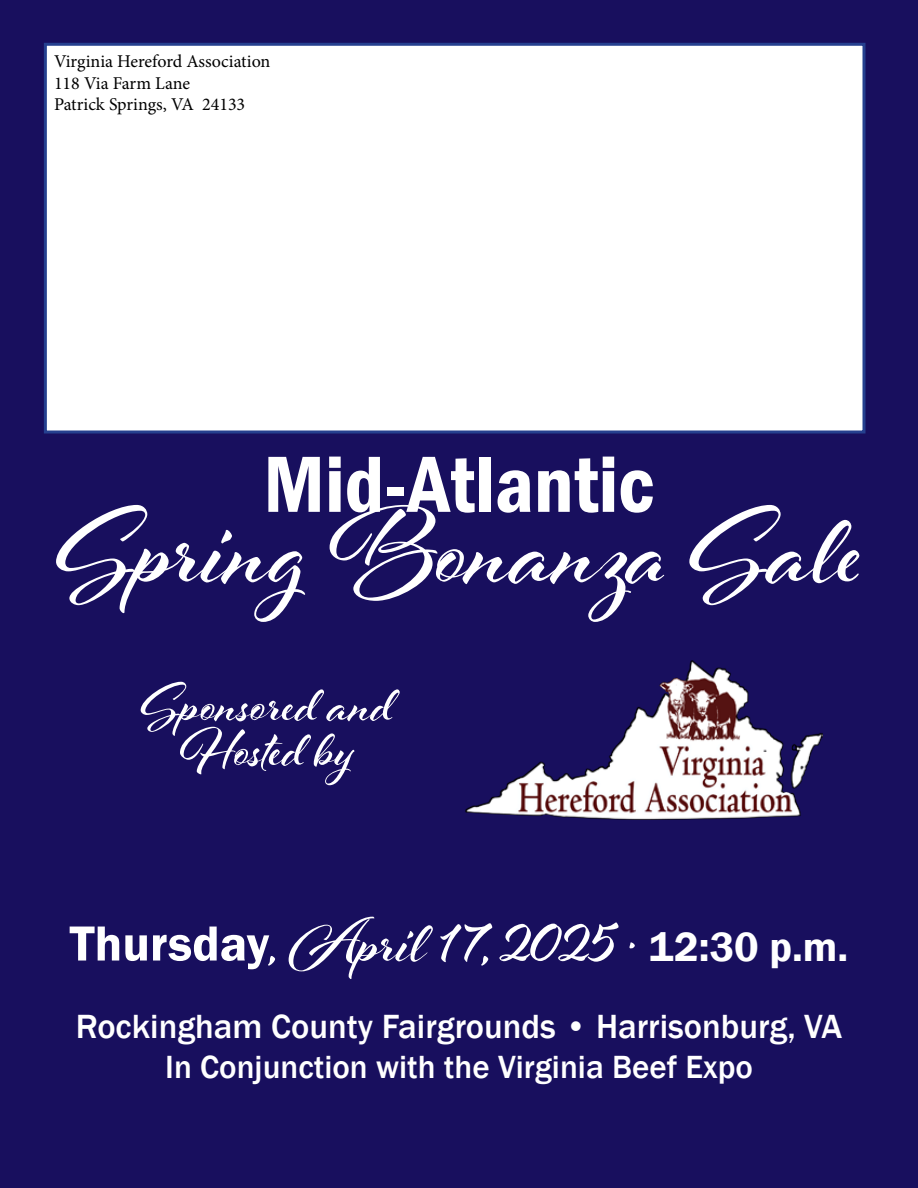
<style>
.page{position:relative;width:918px;height:1188px;background:#180f5e}
.page>*{position:absolute;margin:0;border:0;box-sizing:border-box;transform-origin:0 0}
.t1{font:700 117px "Al Fresco";color:#fff}
.t2{font:600 condensed 82.5px "Franklin Gothic";color:#fff}
.t3{font:700 67.5px "Al Fresco";color:#fff}
.t4{font:700 58.5px/45px "Al Fresco";color:#fff;text-align:center}
.t5{font:500 34.5px "Franklin Gothic";color:#fff}
.t6{font:500 33px "Franklin Gothic";color:#fff}
.t7{font:18px/21.6px "Minion Pro";color:#000}
.s1{font-family:"Franklin Gothic";font-weight:600;font-size:51px}
.s2{font-family:"Franklin Gothic";font-weight:600;font-size:42px}
</style>
<div class="page">
<div style="left:45px;top:44px;width:819px;height:388px;background:#fff"></div>
<div style="left:44px;top:43px;width:822px;height:391px;border:3px solid #25408f"></div>
<img style="left:465px;top:660px;width:357px;height:159px">
<p class="t7" style="left:54px;top:51px;width:218px">Virginia Hereford Association<br>118 Via Farm Lane<br>Patrick Springs, VA 24133</p>
<h2 class="t2" style="left:263px;top:429px;width:393px">Mid-Atlantic</h2>
<h1 class="t1" style="left:57px;top:472px;width:809px">Spring Bonanza Sale</h1>
<h3 class="t4" style="left:141px;top:677px;width:254px">Sponsored and<br>Hosted by</h3>
<h3 class="t3" style="left:70px;top:898px;width:780px"><span class="s1">Thursday</span>, April 17, 2025 • <span class="s2">12:30 p.m.</span></h3>
<h3 class="t5" style="left:76px;top:1005px;width:768px">Rockingham County Fairgrounds • Harrisonburg, VA</h3>
<h3 class="t6" style="left:165px;top:1046px;width:589px">In Conjunction with the Virginia Beef Expo</h3>
</div>
